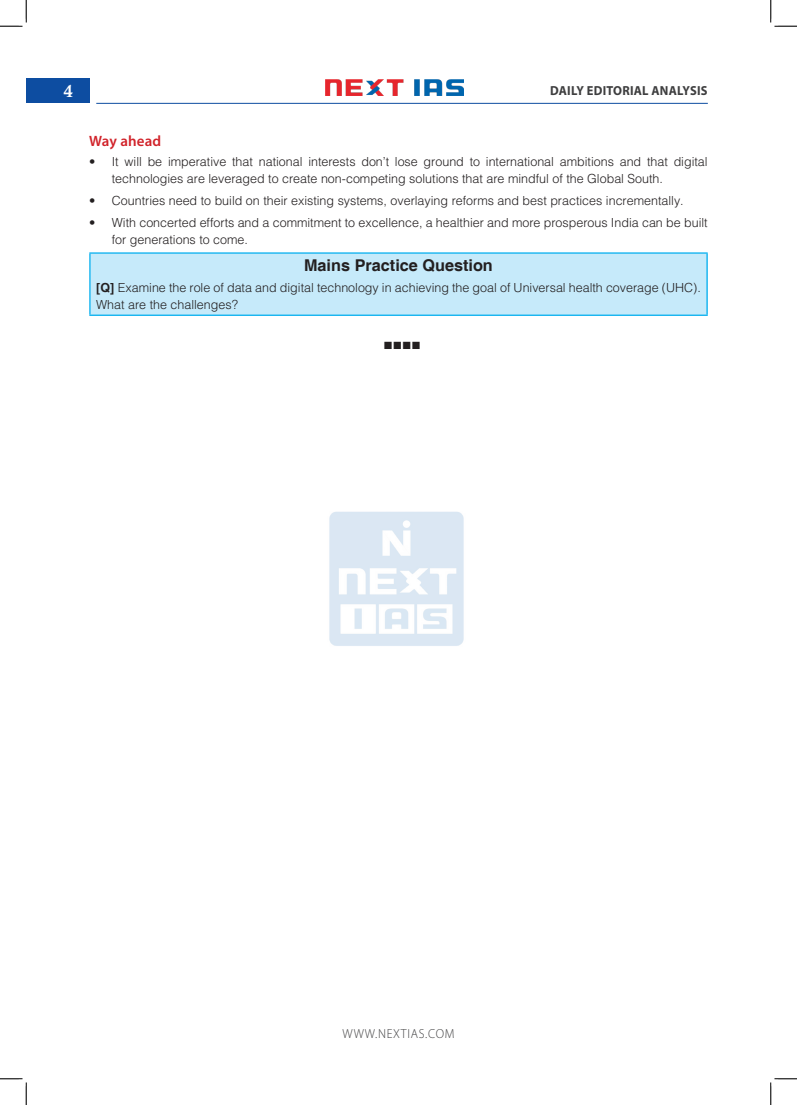
<style>
.page{position:relative;width:797px;height:1105px;background:#fff}
.page>*{position:absolute;margin:0;border:0;box-sizing:border-box;transform-origin:0 0}
.t1{font:17.5px "Calis MT Bol";color:#fff}
.t2{font:700 16.25px "Helvetica";color:#231f20}
.H-2{font:600 15px "Myriad Pro";letter-spacing:.01em;color:#d1232a}
.t3{font:700 13.12px "Myriad Pro";letter-spacing:.02em;color:#3e3e3f;scale:.95 1}
.t4{font:300 13.12px "Myriad Pro";letter-spacing:.06em;color:#3e3e3f;scale:.95 1}
.body{font:300 12.5px/16.9px "Helvetica";color:#231f20}
.body-2{font:12.5px "Wingdings";color:#231f20}
.s1{font-weight:700}
</style>
<div class="page">
<div style="left:26px;top:79px;width:63px;height:24px;background:#0d4da1"></div>
<img style="left:325px;top:80px;width:138px;height:15px">
<hr style="left:96px;top:103px;width:611px;height:1px;background:#0d4da1">
<img style="left:329px;top:511px;width:135px;height:135px">
<div style="left:90px;top:253px;width:617px;height:62px;background:#c6eafa"></div>
<hr style="left:89px;top:252px;width:618px;height:2px;background:#00aeef">
<hr style="left:89px;top:254px;width:2px;height:61px;background:#00aeef">
<hr style="left:706px;top:254px;width:1px;height:61px;background:#00aeef">
<hr style="left:89px;top:315px;width:618px;height:1px;background:#00aeef">
<svg style="left:0;top:0;width:27px;height:27px"></svg>
<svg style="left:0;top:1078px;width:27px;height:27px"></svg>
<svg style="left:770px;top:0;width:27px;height:27px"></svg>
<svg style="left:770px;top:1078px;width:27px;height:27px"></svg>
<h1 class="t1" style="left:64px;top:81px;width:10px">4</h1>
<p class="t3" style="left:550px;top:82px;width:167px">DAILY EDITORIAL ANALYSIS</p>
<p class="H-2" style="left:89px;top:131px;width:74px">Way ahead</p>
<p class="body" style="left:112px;top:153px;width:597px;text-indent:-22px">• It will be imperative that national interests don’t lose ground to international ambitions and that digital technologies are leveraged to create non-competing solutions that are mindful of the Global South.</p>
<p class="body" style="left:89px;top:192px;width:596px">• Countries need to build on their existing systems, overlaying reforms and best practices incrementally.</p>
<p class="body" style="left:112px;top:214px;width:597px;text-indent:-22px">• With concerted efforts and a commitment to excellence, a healthier and more prosperous India can be built for generations to come.</p>
<p class="t2" style="left:304px;top:256px;width:190px">Mains Practice Question</p>
<p class="body" style="left:96px;top:279px;width:606px"><span class="s1">[Q]</span> Examine the role of data and digital technology in achieving the goal of Universal health coverage (UHC).<br>What are the challenges?</p>
<p class="body-2" style="left:383px;top:339px;width:39px">■■■■</p>
<p class="t4" style="left:342px;top:1026px;width:119px">WWW.NEXTIAS.COM</p>
</div>
